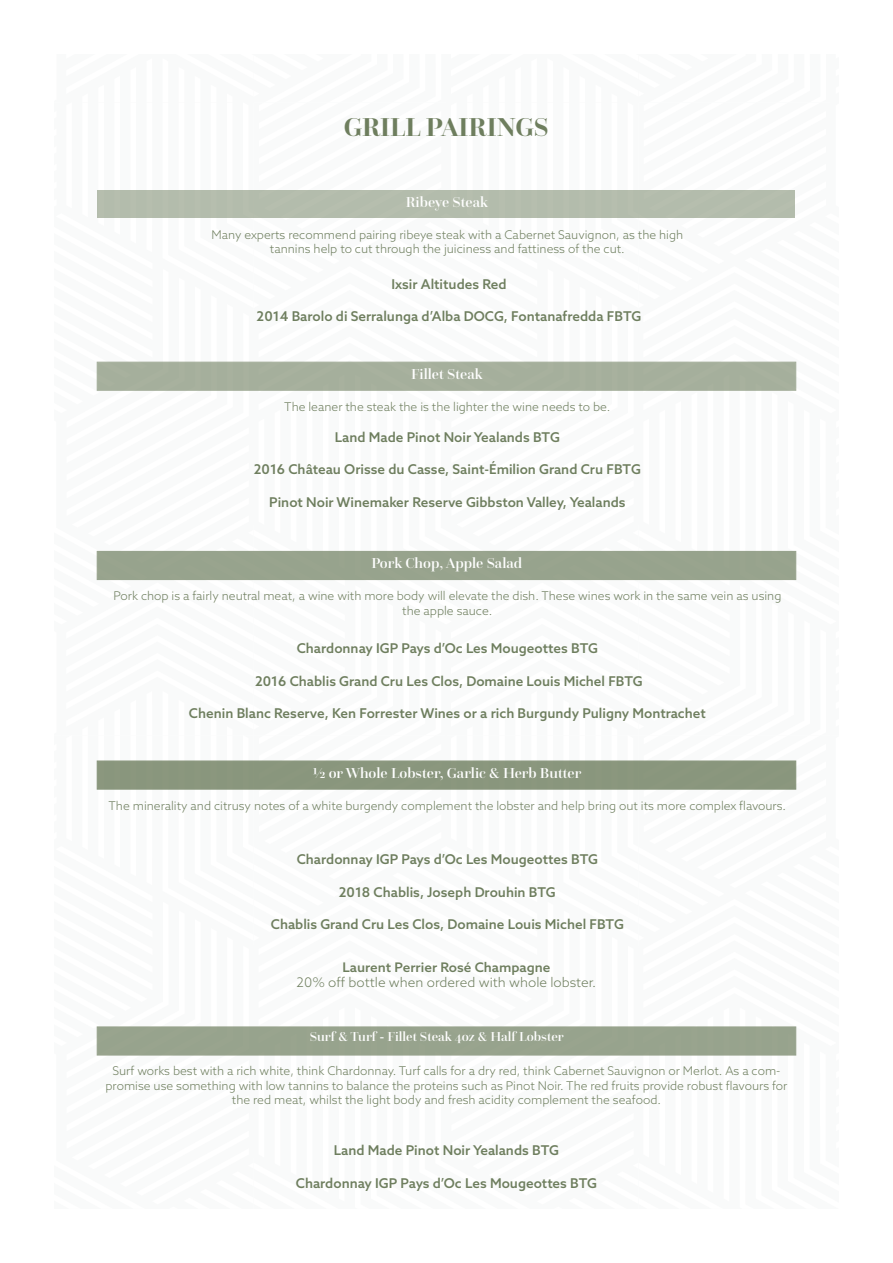
<style>
.page{position:relative;width:893px;height:1263px;background:#fff}
.page>*{position:absolute;margin:0;border:0;box-sizing:border-box;transform-origin:0 0}
.t1{font:700 27px "Questa Grande";color:#6e7e5e}
.t2{font:500 15px "Questa Grande";color:#fff}
.t3{font:500 13.5px "Azo Sans";color:#6e7e5e}
.t4{font:500 13.5px "Questa Grande";color:#fff}
.t5{font:300 13.2px "Azo Sans";color:#6e7e5e}
.t6{font:500 13.2px "Azo Sans";color:#6e7e5e}
.t7{font:300 12px/14.4px "Azo Sans";color:#6e7e5e;text-align:center}
</style>
<div class="page">
<div style="left:98px;top:190px;width:697px;height:28px;background:#b3bcac"></div>
<div style="left:97px;top:362px;width:699px;height:29px;background:#a5af9c"></div>
<div style="left:97px;top:551px;width:699px;height:29px;background:#97a38d"></div>
<div style="left:97px;top:760px;width:699px;height:30px;background:#89967d;border:1px solid #6e7e5e"></div>
<div style="left:97px;top:1026px;width:699px;height:29px;background:#97a38d;border:1px solid #6e7e5e"></div>
<p class="t1" style="left:344px;top:110px;width:206px">GRILL PAIRINGS</p>
<p class="t2" style="left:406px;top:193px;width:84px">Ribeye Steak</p>
<p class="t7" style="left:212px;top:227px;width:473px">Many experts recommend pairing ribeye steak with a Cabernet Sauvignon, as the high</p>
<p class="t7" style="left:270px;top:242px;width:356px">tannins help to cut through the juiciness and fattiness of the cut.</p>
<p class="t3" style="left:391px;top:275px;width:117px">Ixsir Altitudes Red</p>
<p class="t3" style="left:257px;top:307px;width:386px">2014 Barolo di Serralunga d’Alba DOCG, Fontanafredda FBTG</p>
<p class="t2" style="left:411px;top:365px;width:73px">Fillet Steak</p>
<p class="t7" style="left:284px;top:399px;width:328px">The leaner the steak the is the lighter the wine needs to be.</p>
<p class="t3" style="left:335px;top:428px;width:227px">Land Made Pinot Noir Yealands BTG</p>
<p class="t3" style="left:254px;top:461px;width:389px">2016 Château Orisse du Casse, Saint-Émilion Grand Cru FBTG</p>
<p class="t3" style="left:269px;top:493px;width:358px">Pinot Noir Winemaker Reserve Gibbston Valley, Yealands</p>
<p class="t2" style="left:371px;top:554px;width:153px">Pork Chop, Apple Salad</p>
<p class="t7" style="left:113px;top:589px;width:670px">Pork chop is a fairly neutral meat, a wine with more body will elevate the dish. These wines work in the same vein as using the apple sauce.</p>
<p class="t3" style="left:297px;top:639px;width:303px">Chardonnay IGP Pays d’Oc Les Mougeottes BTG</p>
<p class="t3" style="left:255px;top:672px;width:389px">2016 Chablis Grand Cru Les Clos, Domaine Louis Michel FBTG</p>
<p class="t3" style="left:189px;top:704px;width:518px">Chenin Blanc Reserve, Ken Forrester Wines or a rich Burgundy Puligny Montrachet</p>
<p class="t2" style="left:313px;top:764px;width:270px">½ or Whole Lobster, Garlic &amp; Herb Butter</p>
<p class="t7" style="left:109px;top:798px;width:679px">The minerality and citrusy notes of a white burgendy complement the lobster and help bring out its more complex flavours.</p>
<p class="t3" style="left:297px;top:850px;width:303px">Chardonnay IGP Pays d’Oc Les Mougeottes BTG</p>
<p class="t3" style="left:339px;top:883px;width:218px">2018 Chablis, Joseph Drouhin BTG</p>
<p class="t3" style="left:271px;top:915px;width:355px">Chablis Grand Cru Les Clos, Domaine Louis Michel FBTG</p>
<p class="t6" style="left:342px;top:958px;width:210px">Laurent Perrier Rosé Champagne</p>
<p class="t5" style="left:297px;top:973px;width:301px">20% off bottle when ordered with whole lobster.</p>
<p class="t4" style="left:310px;top:1028px;width:255px">Surf &amp; Turf - Fillet Steak 4oz &amp; Half Lobster</p>
<p class="t7" style="left:106px;top:1063px;width:683px">Surf works best with a rich white, think Chardonnay. Turf calls for a dry red, think Cabernet Sauvignon or Merlot. As a com&shy;promise use something with low tannins to balance the proteins such as Pinot Noir. The red fruits provide robust flavours for the red meat, whilst the light body and fresh acidity complement the seafood.</p>
<p class="t3" style="left:334px;top:1141px;width:227px">Land Made Pinot Noir Yealands BTG</p>
<p class="t3" style="left:296px;top:1174px;width:303px">Chardonnay IGP Pays d’Oc Les Mougeottes BTG</p>
</div>
